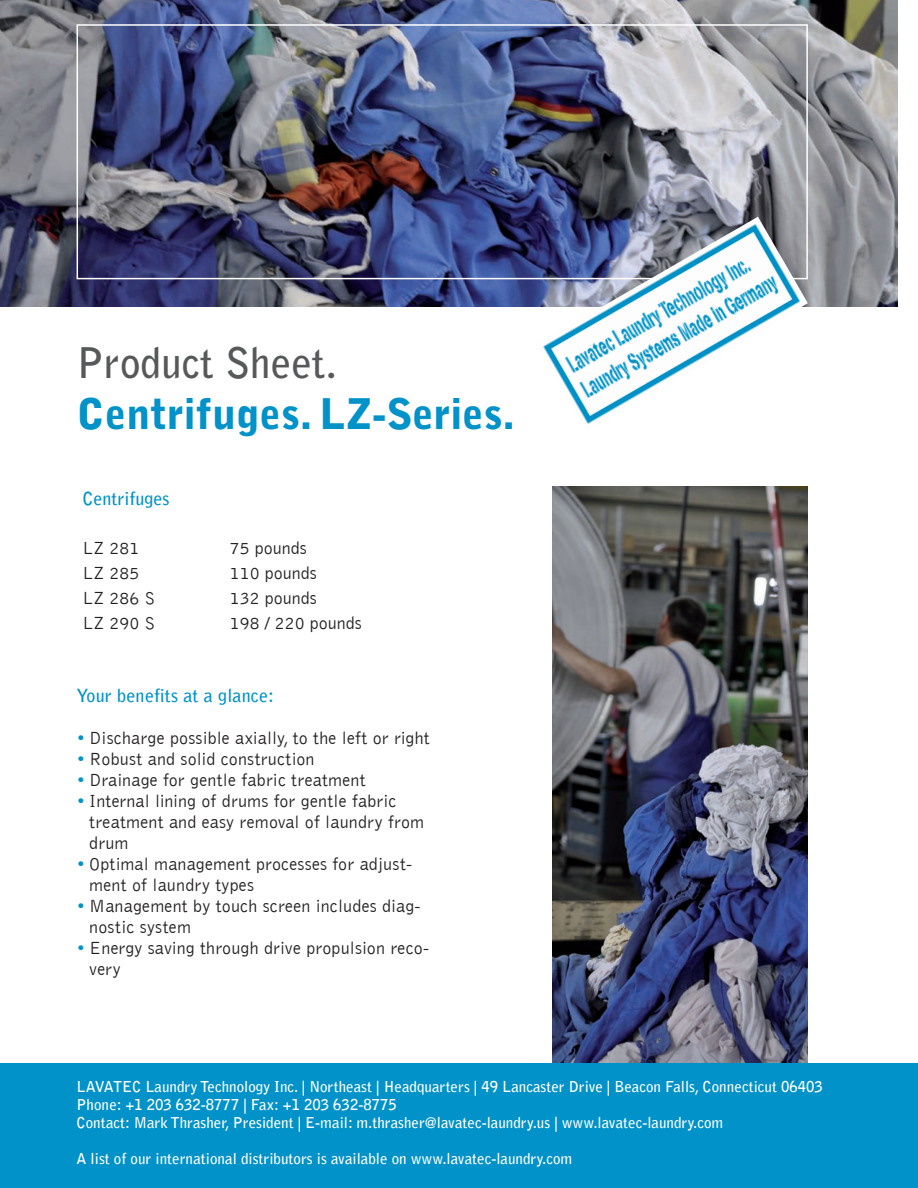
<style>
.page{position:relative;width:918px;height:1188px;background:#fff}
.page>*{position:absolute;margin:0;border:0;box-sizing:border-box;transform-origin:0 0}
.t1{font:900 42px "Bell Gothic Std";color:#0092c8}
.t2{font:700 42px "Bell Gothic Std";color:#57585a}
.t3{font:300 18px/21px "Bell Gothic";letter-spacing:.01em;color:#231f20}
.t4{font:700 18px "Bell Gothic";letter-spacing:.01em;color:#0092c8}
.t5{font:700 15px/18px "Bell Gothic";color:#fff}
.s1{color:#0092c8}
</style>
<div class="page">
<img style="left:0;top:0;width:897px;height:307px">
<img style="left:553px;top:487px;width:255px;height:576px">
<div style="left:77px;top:24px;width:731px;height:255px;border:2px solid #fff"></div>
<img style="left:537px;top:217px;width:271px;height:207px">
<div style="left:0;top:1064px;width:918px;height:124px;background:#0092c8"></div>
<h1 class="t2" style="left:77px;top:338px;width:262px">Product Sheet.</h1>
<h1 class="t1" style="left:77px;top:390px;width:440px">Centrifuges. LZ-Series.</h1>
<p class="t4" style="left:83px;top:488px;width:88px">Centrifuges</p>
<p class="t3" style="left:83px;top:538px;width:58px">LZ 281</p>
<p class="t3" style="left:230px;top:538px;width:78px">75 pounds</p>
<p class="t3" style="left:83px;top:563px;width:58px">LZ 285</p>
<p class="t3" style="left:230px;top:563px;width:88px">110 pounds</p>
<p class="t3" style="left:83px;top:588px;width:74px">LZ 286 S</p>
<p class="t3" style="left:230px;top:588px;width:88px">132 pounds</p>
<p class="t3" style="left:83px;top:613px;width:74px">LZ 290 S</p>
<p class="t3" style="left:230px;top:613px;width:133px">198 / 220 pounds</p>
<p class="t4" style="left:77px;top:685px;width:199px">Your benefits at a glance:</p>
<p class="t3" style="left:77px;top:728px;width:355px"><span class="s1">•</span> Discharge possible axially, to the left or right</p>
<p class="t3" style="left:77px;top:749px;width:240px"><span class="s1">•</span> Robust and solid construction</p>
<p class="t3" style="left:77px;top:770px;width:291px"><span class="s1">•</span> Drainage for gentle fabric treatment</p>
<p class="t3" style="left:89px;top:791px;width:336px;text-indent:-13px"><span class="s1">•</span> Internal lining of drums for gentle fabric treatment and easy removal of laundry from drum</p>
<p class="t3" style="left:89px;top:854px;width:324px;text-indent:-13px"><span class="s1">•</span> Optimal management processes for adjust&shy;ment of laundry types</p>
<p class="t3" style="left:89px;top:896px;width:333px;text-indent:-13px"><span class="s1">•</span> Management by touch screen includes diag&shy;nostic system</p>
<p class="t3" style="left:89px;top:938px;width:341px;text-indent:-13px"><span class="s1">•</span> Energy saving through drive propulsion reco&shy;very</p>
<p class="t5" style="left:77px;top:1078px;width:748px">LAVATEC Laundry Technology Inc. | Northeast | Headquarters | 49 Lancaster Drive | Beacon Falls, Connecticut 06403<br>Phone: +1 203 632-8777 | Fax: +1 203 632-8775<br>Contact: Mark Thrasher, President | E-mail: m.thrasher@lavatec-laundry.us | www.lavatec-laundry.com</p>
<p class="t5" style="left:77px;top:1150px;width:497px">A list of our international distributors is available on www.lavatec-laundry.com</p>
</div>
